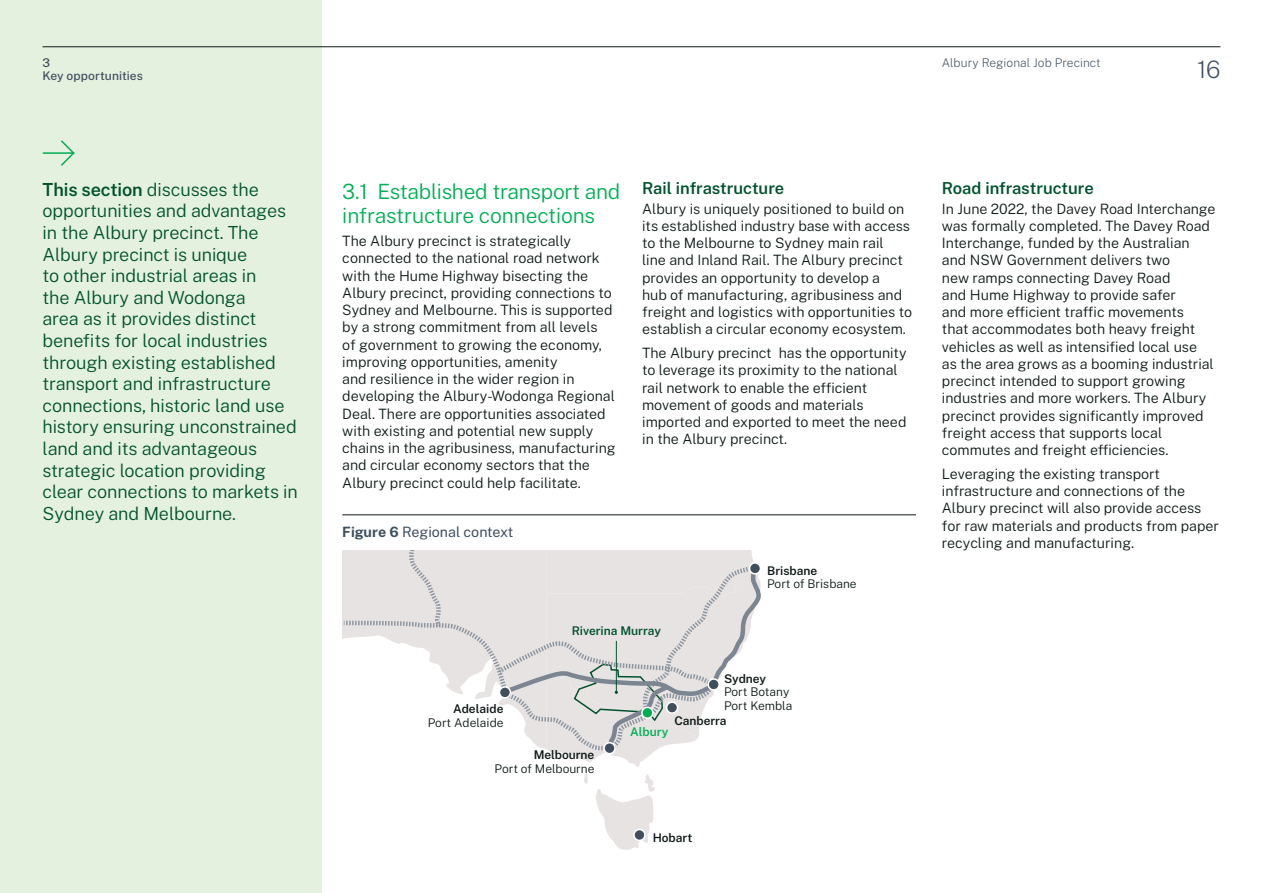
<style>
.page{position:relative;width:1263px;height:893px;background:#fff}
.page>*{position:absolute;margin:0;border:0;box-sizing:border-box;transform-origin:0 0}
.t1{font:200 24px "Public Sans";color:#3f4f5e}
.Heading_2__H2{font:300 21px/24px "Public Sans";letter-spacing:-.01em;color:#00af54}
.Section_intro_copy{font:300 18px/21.6px "Public Sans";letter-spacing:-.005em;color:#00522e}
.Heading_3__H3{font:600 16.5px "Public Sans";letter-spacing:-.005em;color:#00522e}
.Body{font:300 14.25px/17.2px "Public Sans";color:#0f1a18}
.Figure{font:14.25px "Public Sans";letter-spacing:-.005em;color:#3f4f5e}
.t2{font:300 12px/13.5px "Public Sans";color:#0f1a18}
.t3{font:200 12px "Public Sans";letter-spacing:.005em;color:#3f4f5e}
.t4{font:500 12px "Public Sans";letter-spacing:.01em;color:#3f4f5e}
.t5{font:600 12px "Public Sans";color:#0f1a18}
.t6{font:600 12px "Public Sans";color:#00522e}
.t7{font:600 12px "Public Sans";color:#00af54}
.s1{font-weight:600}
.s2{font-weight:700}
</style>
<div class="page">
<div style="left:0;top:0;width:321px;height:893px;background:#e4f1de"></div>
<svg style="left:42px;top:140px;width:33px;height:26px"></svg>
<svg style="left:584px;top:774px;width:71px;height:76px"></svg>
<div style="left:634px;top:829px;width:11px;height:11px;background:#3f4f5e;border-radius:50%"></div>
<div style="left:633px;top:829px;width:13px;height:12px;border:2px solid #fff;border-radius:50%"></div>
<svg style="left:342px;top:551px;width:419px;height:216px"></svg>
<hr style="left:342px;top:514px;width:574px;height:1px;background:#0f1a18">
<hr style="left:43px;top:46px;width:1177px;height:1px;background:#0f1a18">
<p class="t4" style="left:43px;top:54px;width:9px">3</p>
<p class="t3" style="left:942px;top:54px;width:160px">Albury Regional Job Precinct</p>
<p class="t4" style="left:43px;top:67px;width:102px">Key opportunities</p>
<h1 class="t1" style="left:1197px;top:53px;width:25px">16</h1>
<p class="Section_intro_copy" style="left:43px;top:178px;width:257px"><span class="s1">This section</span> discusses the opportunities and advantages in the Albury precinct. The<br>Albury precinct is unique<br>to other industrial areas in<br>the Albury and Wodonga<br>area as it provides distinct benefits for local industries through existing established transport and infrastructure connections, historic land use history ensuring unconstrained land and its advantageous strategic location providing clear connections to markets in<br>Sydney and Melbourne.</p>
<h2 class="Heading_2__H2" style="left:342px;top:178px;width:279px">3.1 Established transport and infrastructure connections</h2>
<p class="Body" style="left:342px;top:232px;width:275px">The Albury precinct is strategically connected to the national road network with the Hume Highway bisecting the Albury precinct, providing connections to Sydney and Melbourne. This is supported by a strong commitment from all levels<br>of government to growing the economy, improving opportunities, amenity<br>and resilience in the wider region in developing the Albury-Wodonga Regional Deal. There are opportunities associated with existing and potential new supply chains in the agribusiness, manufacturing and circular economy sectors that the Albury precinct could help facilitate.</p>
<p class="Figure" style="left:342px;top:522px;width:173px"><span class="s2">Figure 6</span> Regional context</p>
<h3 class="Heading_3__H3" style="left:642px;top:176px;width:144px">Rail infrastructure</h3>
<p class="Body" style="left:642px;top:199px;width:271px">Albury is uniquely positioned to build on its established industry base with access to the Melbourne to Sydney main rail<br>line and Inland Rail. The Albury precinct provides an opportunity to develop a<br>hub of manufacturing, agribusiness and freight and logistics with opportunities to establish a circular economy ecosystem.</p>
<p class="Body" style="left:642px;top:344px;width:266px">The Albury precinct has the opportunity to leverage its proximity to the national rail network to enable the efficient movement of goods and materials imported and exported to meet the need in the Albury precinct.</p>
<p class="t2" style="left:767px;top:563px;width:91px"><span class="s1">Brisbane<br></span>Port of Brisbane</p>
<p class="t2" style="left:428px;top:701px;width:77px;text-align:right"><span class="s1">Adelaide<br></span>Port Adelaide</p>
<p class="t6" style="left:572px;top:621px;width:91px">Riverina Murray</p>
<p class="t2" style="left:724px;top:671px;width:70px"><span class="s1">Sydney<br></span>Port Botany<br>Port Kembla</p>
<p class="t5" style="left:674px;top:712px;width:54px">Canberra</p>
<p class="t7" style="left:630px;top:723px;width:40px">Albury</p>
<p class="t2" style="left:495px;top:747px;width:101px;text-align:right"><span class="s1">Melbourne<br></span>Port of Melbourne</p>
<p class="t5" style="left:653px;top:829px;width:41px">Hobart</p>
<h3 class="Heading_3__H3" style="left:942px;top:176px;width:153px">Road infrastructure</h3>
<p class="Body" style="left:942px;top:199px;width:275px">In June 2022, the Davey Road Interchange was formally completed. The Davey Road Interchange, funded by the Australian and NSW Government delivers two<br>new ramps connecting Davey Road<br>and Hume Highway to provide safer<br>and more efficient traffic movements<br>that accommodates both heavy freight vehicles as well as intensified local use<br>as the area grows as a booming industrial precinct intended to support growing industries and more workers. The Albury precinct provides significantly improved freight access that supports local commutes and freight efficiencies.</p>
<p class="Body" style="left:942px;top:464px;width:279px">Leveraging the existing transport infrastructure and connections of the Albury precinct will also provide access for raw materials and products from paper recycling and manufacturing.</p>
</div>
